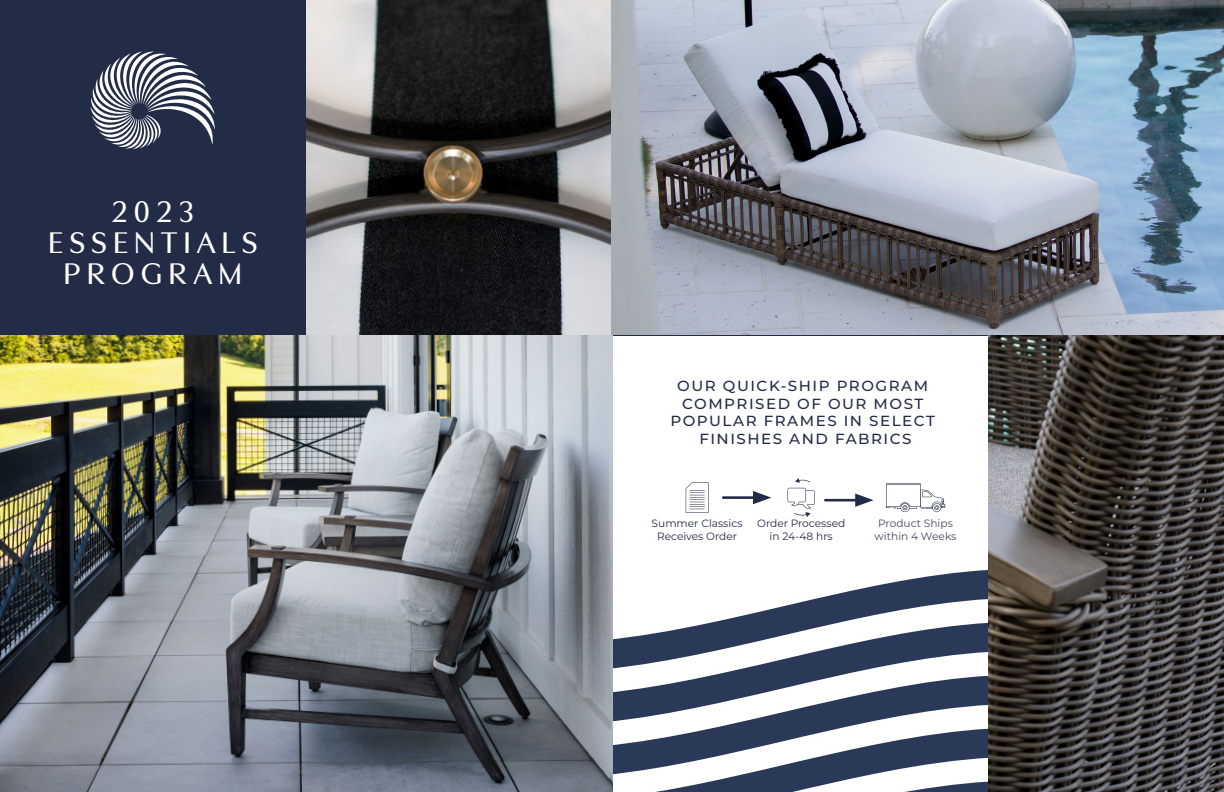
<style>
.page{position:relative;width:1224px;height:792px;background:#fff}
.page>*{position:absolute;margin:0;border:0;box-sizing:border-box;transform-origin:0 0}
.t1{font:500 31.3px/31px "Utile Display";letter-spacing:.2em;color:#fff;text-align:center}
.t2{font:500 14.6px/17.6px "Montserrat";letter-spacing:.1em;color:#232c47;text-align:center}
.t3{font:10.6px/12.7px "Montserrat";color:#232c47;text-align:center}
.t4{font:10.6px/12.7px "Montserrat";color:#46485f;text-align:center}
</style>
<div class="page">
<img style="left:988px;top:334px;width:236px;height:458px">
<svg style="left:612px;top:764px;width:376px;height:28px"></svg>
<svg style="left:612px;top:477px;width:376px;height:287px"></svg>
<img style="left:0;top:327px;width:612px;height:465px">
<img style="left:307px;top:0;width:917px;height:334px">
<div style="left:0;top:0;width:306px;height:334px;background:#232c47"></div>
<svg style="left:686px;top:482px;width:23px;height:31px"></svg>
<svg style="left:788px;top:478px;width:27px;height:39px"></svg>
<svg style="left:886px;top:483px;width:59px;height:29px"></svg>
<hr style="left:723px;top:496px;width:36px;height:3px;background:#232c47">
<svg style="left:753px;top:491px;width:18px;height:13px"></svg>
<hr style="left:825px;top:499px;width:36px;height:2px;background:#232c47">
<svg style="left:855px;top:494px;width:19px;height:13px"></svg>
<svg style="left:90px;top:51px;width:125px;height:98px"></svg>
<h1 class="t1" style="left:48px;top:193px;width:211px">2023<br>ESSENTIALS<br>PROGRAM</h1>
<p class="t2" style="left:670px;top:377px;width:266px">OUR QUICK-SHIP PROGRAM<br>COMPRISED OF OUR MOST<br>POPULAR FRAMES IN SELECT<br>FINISHES AND FABRICS</p>
<p class="t3" style="left:652px;top:517px;width:92px">Summer Classics<br>Receives Order</p>
<p class="t3" style="left:757px;top:517px;width:90px">Order Processed in 24-48 hrs</p>
<p class="t4" style="left:875px;top:517px;width:83px">Product Ships within 4 Weeks</p>
</div>
